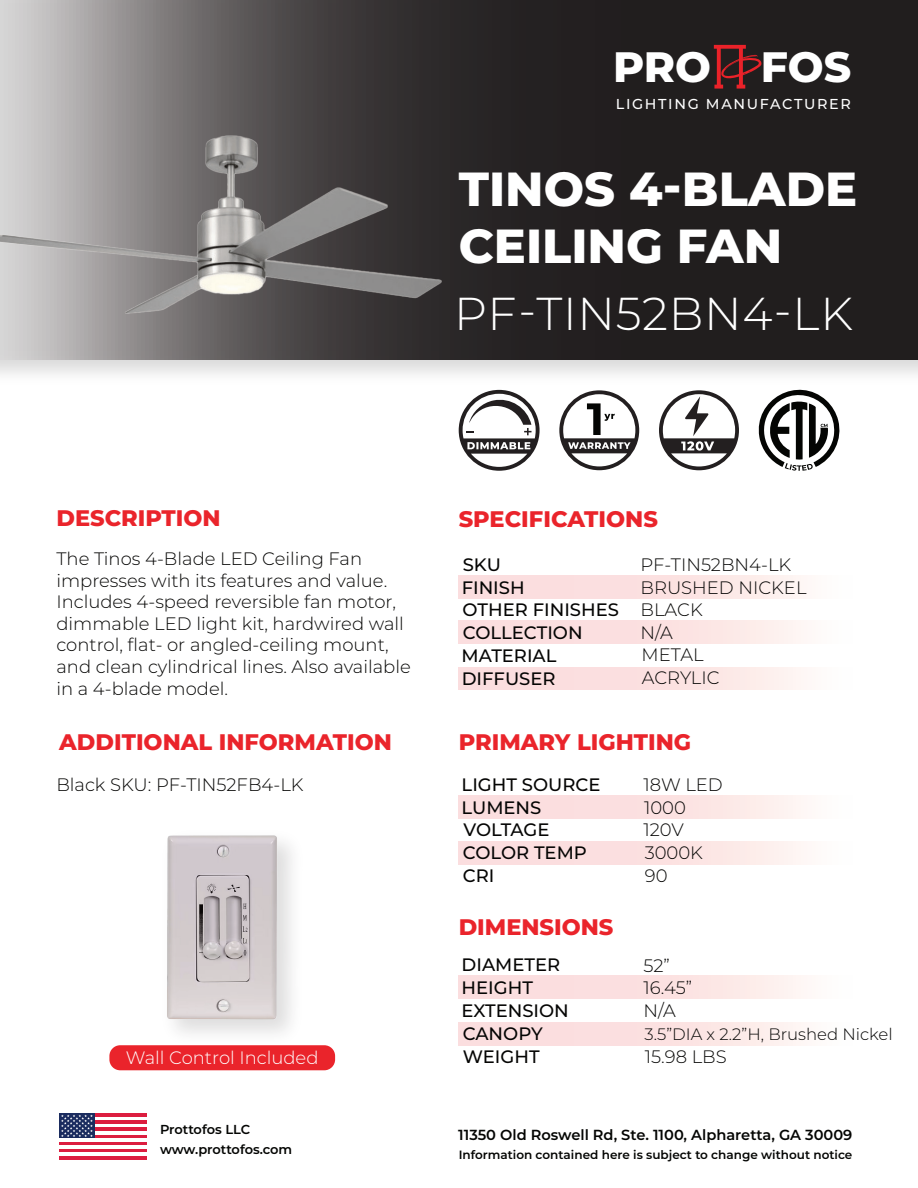
<style>
.page{position:relative;width:918px;height:1188px;background:#fff}
.page>*{position:absolute;margin:0;border:0;box-sizing:border-box;transform-origin:0 0}
.t1{font:800 47.85px/57.3px "Montserrat";color:#fff}
.t2{font:300 46.05px "Montserrat";letter-spacing:.015em;color:#fff}
.t3{font:800 42.45px "Montserrat";letter-spacing:-.005em;color:#fff}
.t4{font:800 22.5px "Montserrat";color:#ea242b}
.t5{font:300 18px/22.6px "Montserrat";color:#050504}
.t6{font:500 18px/22.8px "Montserrat";color:#050504}
.t7{font:300 18px "Montserrat";color:#fff}
.t8{font:300 16.5px "Montserrat";color:#050504}
.t9{font:600 14.55px "Montserrat";color:#040503}
.t10{font:500 14.4px "Montserrat";letter-spacing:.115em;color:#fff}
.t11{font:600 13.05px/20.2px "Montserrat";letter-spacing:-.01em;color:#040503}
.t12{font:600 12px "Montserrat";color:#040503}
</style>
<div class="page">
<svg style="left:0;top:0;width:918px;height:360px;background:#363333"></svg>
<hr style="left:59px;top:1113px;width:88px;height:4px;background:#dc1d3f">
<hr style="left:59px;top:1121px;width:88px;height:3px;background:#dc1d3f">
<svg style="left:94px;top:1124px;width:53px;height:4px"></svg>
<hr style="left:59px;top:1128px;width:88px;height:3px;background:#dc1d3f">
<hr style="left:59px;top:1135px;width:88px;height:3px;background:#dc1d3f">
<hr style="left:59px;top:1142px;width:88px;height:3px;background:#dc1d3f">
<hr style="left:59px;top:1149px;width:88px;height:3px;background:#dc1d3f">
<hr style="left:59px;top:1156px;width:88px;height:4px;background:#dc1d3f">
<div style="left:59px;top:1113px;width:35px;height:25px;background:#1b2c5f"></div>
<svg style="left:61px;top:1115px;width:32px;height:22px"></svg>
<img style="left:166px;top:835px;width:120px;height:192px">
<svg style="left:753px;top:375px;width:90px;height:96px"></svg>
<svg style="left:559px;top:390px;width:80px;height:80px"></svg>
<svg style="left:659px;top:390px;width:80px;height:80px"></svg>
<svg style="left:459px;top:390px;width:81px;height:81px"></svg>
<div style="left:459px;top:1022px;width:394px;height:23px;background:linear-gradient(to right,#fad6d8,#fef6f4)"></div>
<div style="left:459px;top:667px;width:394px;height:23px;background:linear-gradient(to right,#fad6d8,#fef6f4)"></div>
<div style="left:459px;top:621px;width:394px;height:23px;background:linear-gradient(to right,#fad6d8,#fef6f4)"></div>
<div style="left:459px;top:576px;width:394px;height:22px;background:linear-gradient(to right,#fad6d8,#fef6f4)"></div>
<div style="left:459px;top:841px;width:394px;height:23px;background:linear-gradient(to right,#fad6d8,#fef6f4)"></div>
<div style="left:459px;top:796px;width:394px;height:23px;background:linear-gradient(to right,#fad6d8,#fef6f4)"></div>
<div style="left:459px;top:976px;width:394px;height:23px;background:linear-gradient(to right,#fad6d8,#fef6f4)"></div>
<div style="left:109px;top:1045px;width:226px;height:25px;background:#ea242b;border-radius:11px"></div>
<img style="left:0;top:106px;width:448px;height:244px">
<svg style="left:714px;top:45px;width:48px;height:44px;background:#5f1f21"></svg>
<h3 class="t3" style="left:613px;top:36px;width:240px">PRO FOS</h3>
<p class="t10" style="left:616px;top:94px;width:237px">LIGHTING MANUFACTURER</p>
<h1 class="t1" style="left:459px;top:157px;width:400px">TINOS 4-BLADE<br>CEILING FAN</h1>
<h2 class="t2" style="left:454px;top:282px;width:400px">PF-TIN52BN4-LK</h2>
<p class="t4" style="left:56px;top:502px;width:166px">DESCRIPTION</p>
<p class="t5" style="left:56px;top:547px;width:356px;line-height:21.6px">The Tinos 4-Blade LED Ceiling Fan impresses with its features and value.<br>Includes 4-speed reversible fan motor, dimmable LED light kit, hardwired wall control, flat- or angled-ceiling mount, and clean cylindrical lines. Also available in a 4-blade model.</p>
<p class="t4" style="left:459px;top:502px;width:201px">SPECIFICATIONS</p>
<p class="t6" style="left:462px;top:552px;width:159px">SKU<br>FINISH<br>OTHER FINISHES<br>COLLECTION<br>MATERIAL<br>DIFFUSER</p>
<p class="t5" style="left:641px;top:552px;width:152px">PF-TIN52BN4-LK</p>
<p class="t5" style="left:641px;top:575px;width:167px">BRUSHED NICKEL<br>BLACK<br>N/A<br>METAL<br>ACRYLIC</p>
<p class="t4" style="left:59px;top:726px;width:334px">ADDITIONAL INFORMATION</p>
<p class="t4" style="left:459px;top:726px;width:234px">PRIMARY LIGHTING</p>
<p class="t5" style="left:56px;top:772px;width:249px">Black SKU: PF-TIN52FB4-LK</p>
<p class="t7" style="left:126px;top:1046px;width:194px">Wall Control Included</p>
<p class="t11" style="left:160px;top:1118px;width:134px">Prottofos LLC www.prottofos.com</p>
<p class="t6" style="left:462px;top:773px;width:140px">LIGHT SOURCE<br>LUMENS</p>
<p class="t6" style="left:463px;top:841px;width:126px">COLOR TEMP<br>CRI</p>
<p class="t6" style="left:464px;top:818px;width:87px">VOLTAGE</p>
<p class="t4" style="left:459px;top:911px;width:156px">DIMENSIONS</p>
<p class="t6" style="left:462px;top:953px;width:109px">DIAMETER<br>HEIGHT<br>EXTENSION<br>CANOPY<br>WEIGHT</p>
<p class="t5" style="left:644px;top:772px;width:81px;line-height:23.5px">18W LED<br>1000</p>
<p class="t5" style="left:644px;top:818px;width:61px">120V<br>3000K<br>90</p>
<p class="t5" style="left:644px;top:953px;width:50px">52”<br>16.45”<br>N/A</p>
<p class="t8" style="left:645px;top:1023px;width:250px">3.5”DIA x 2.2”H, Brushed Nickel</p>
<p class="t5" style="left:645px;top:1045px;width:83px">15.98 LBS</p>
<p class="t9" style="left:458px;top:1124px;width:396px">11350 Old Roswell Rd, Ste. 1100, Alpharetta, GA 30009</p>
<p class="t12" style="left:459px;top:1146px;width:395px">Information contained here is subject to change without notice</p>
</div>
